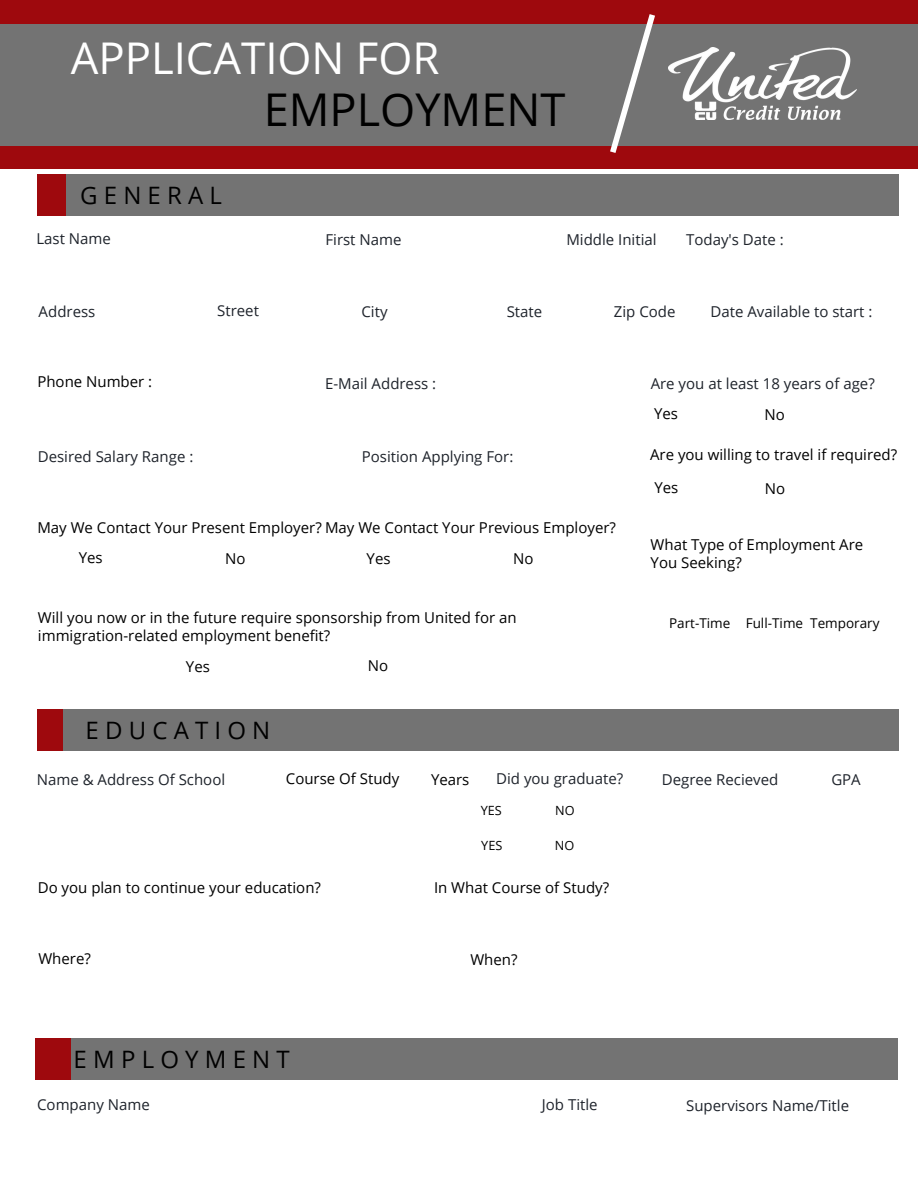
<style>
.page{position:relative;width:918px;height:1188px;background:#fff}
.page>*{position:absolute;margin:0;border:0;box-sizing:border-box;transform-origin:0 0}
.t1{font:45.15px "Open Sans";color:#000}
.t2{font:43.8px "Open Sans";color:#fff}
.t3{font:24px "Open Sans";color:#000}
.t4{font:15px/18px "Open Sans";color:#000}
.t5{font:15px "Open Sans";color:#1e232b}
.t6{font:15px "Open Sans";color:#000}
.t7{font:15px "Open Sans";color:#1e232b}
.t8{font:13.5px "Open Sans";color:#000}
.t9{font:12.75px "Open Sans";color:#000}
.s1{font-style:inherit}
</style>
<div class="page">
<div style="left:0;top:0;width:918px;height:169px;background:#9e090d"></div>
<div style="left:0;top:24px;width:918px;height:121px;background:#737373"></div>
<div style="left:37px;top:174px;width:32px;height:42px;background:#9e090d"></div>
<div style="left:67px;top:174px;width:832px;height:42px;background:#737373"></div>
<div style="left:37px;top:710px;width:26px;height:41px;background:#9e090d"></div>
<div style="left:63px;top:710px;width:836px;height:41px;background:#737373"></div>
<svg style="left:606px;top:14px;width:53px;height:139px"></svg>
<img style="left:669px;top:47px;width:188px;height:72px">
<div style="left:36px;top:1038px;width:35px;height:42px;background:#9e090d"></div>
<div style="left:71px;top:1038px;width:827px;height:42px;background:#737373"></div>
<h2 class="t2" style="left:71px;top:28px;width:370px">APPLICATION FOR</h2>
<h1 class="t1" style="left:264px;top:78px;width:303px">EMPLOYMENT</h1>
<h3 class="t3" style="left:80px;top:178px;width:143px">G E N E R A L</h3>
<p class="t5" style="left:36px;top:229px;width:76px">Last Name</p>
<p class="t5" style="left:326px;top:229px;width:78px">First Name</p>
<p class="t5" style="left:566px;top:229px;width:92px">Middle Initial</p>
<p class="t5" style="left:686px;top:229px;width:99px">Today's Date :</p>
<p class="t5" style="left:39px;top:301px;width:58px">Address</p>
<p class="t5" style="left:217px;top:301px;width:43px">Street</p>
<p class="t5" style="left:361px;top:301px;width:28px">City</p>
<p class="t5" style="left:507px;top:301px;width:37px">State</p>
<p class="t5" style="left:614px;top:301px;width:63px">Zip Code</p>
<p class="t5" style="left:711px;top:301px;width:163px">Date Available to start :</p>
<p class="t4" style="left:37px;top:373px;width:116px">Phone Number :</p>
<p class="t5" style="left:38px;top:447px;width:157px">Desired Salary Range :</p>
<p class="t5" style="left:325px;top:373px;width:113px">E-Mail Address :</p>
<p class="t5" style="left:651px;top:373px;width:226px">Are you at least 18 years of age?</p>
<p class="t4" style="left:654px;top:404px;width:25px">Yes</p>
<p class="t4" style="left:765px;top:405px;width:22px">No</p>
<p class="t5" style="left:362px;top:447px;width:153px">Position Applying For:</p>
<p class="t4" style="left:650px;top:445px;width:249px">Are you willing to travel if required?</p>
<p class="t4" style="left:654px;top:478px;width:25px">Yes</p>
<p class="t4" style="left:765px;top:479px;width:22px">No</p>
<p class="t4" style="left:513px;top:512px;width:104px;line-height:30.9px;text-indent:-476px">May We Contact Your Present Employer? May We Contact Your Previous Employer?<br>No</p>
<p class="t4" style="left:79px;top:548px;width:25px">Yes</p>
<p class="t4" style="left:225px;top:550px;width:22px">No</p>
<p class="t4" style="left:367px;top:549px;width:25px">Yes</p>
<p class="t4" style="left:38px;top:608px;width:480px">Will you now or in the future require sponsorship from United for an immigration-related employment benefit?</p>
<p class="t4" style="left:186px;top:657px;width:25px">Yes</p>
<p class="t4" style="left:368px;top:656px;width:22px">No</p>
<h3 class="t3" style="left:85px;top:714px;width:186px">E D U C A T I O N</h3>
<p class="t7" style="left:37px;top:769px;width:190px">Name <span class="s1">&amp; A</span>ddress <span class="s1">O</span>f <span class="s1">S</span>chool</p>
<p class="t6" style="left:286px;top:768px;width:115px">Course <span class="s1">O</span>f <span class="s1">S</span>tudy</p>
<p class="t6" style="left:431px;top:769px;width:40px">Years</p>
<p class="t7" style="left:496px;top:768px;width:128px">Did you graduate?</p>
<p class="t6" style="left:38px;top:877px;width:285px">Do you plan to continue your education?</p>
<p class="t9" style="left:481px;top:802px;width:23px">YES</p>
<p class="t9" style="left:481px;top:836px;width:23px">YES</p>
<p class="t9" style="left:555px;top:802px;width:21px">NO</p>
<p class="t9" style="left:555px;top:836px;width:21px">NO</p>
<p class="t4" style="left:434px;top:878px;width:177px">In What Course of Study?</p>
<p class="t6" style="left:38px;top:948px;width:54px">Where?</p>
<p class="t6" style="left:470px;top:949px;width:49px">When<span class="s1">?</span></p>
<p class="t4" style="left:651px;top:536px;width:214px">What Type of Employment Are<br>You Seeking?</p>
<p class="t8" style="left:669px;top:614px;width:212px">Part-Time Full-Time Temporary</p>
<p class="t7" style="left:662px;top:769px;width:118px">Degree <span class="s1">R</span>ecieved</p>
<p class="t7" style="left:831px;top:769px;width:31px">GPA</p>
<h3 class="t3" style="left:74px;top:1042px;width:218px">E M P L O Y M E N T</h3>
<p class="t5" style="left:37px;top:1094px;width:114px">Company Name</p>
<p class="t5" style="left:542px;top:1095px;width:57px">Job Title</p>
<p class="t5" style="left:686px;top:1095px;width:164px">Supervisors Name/Title</p>
</div>
